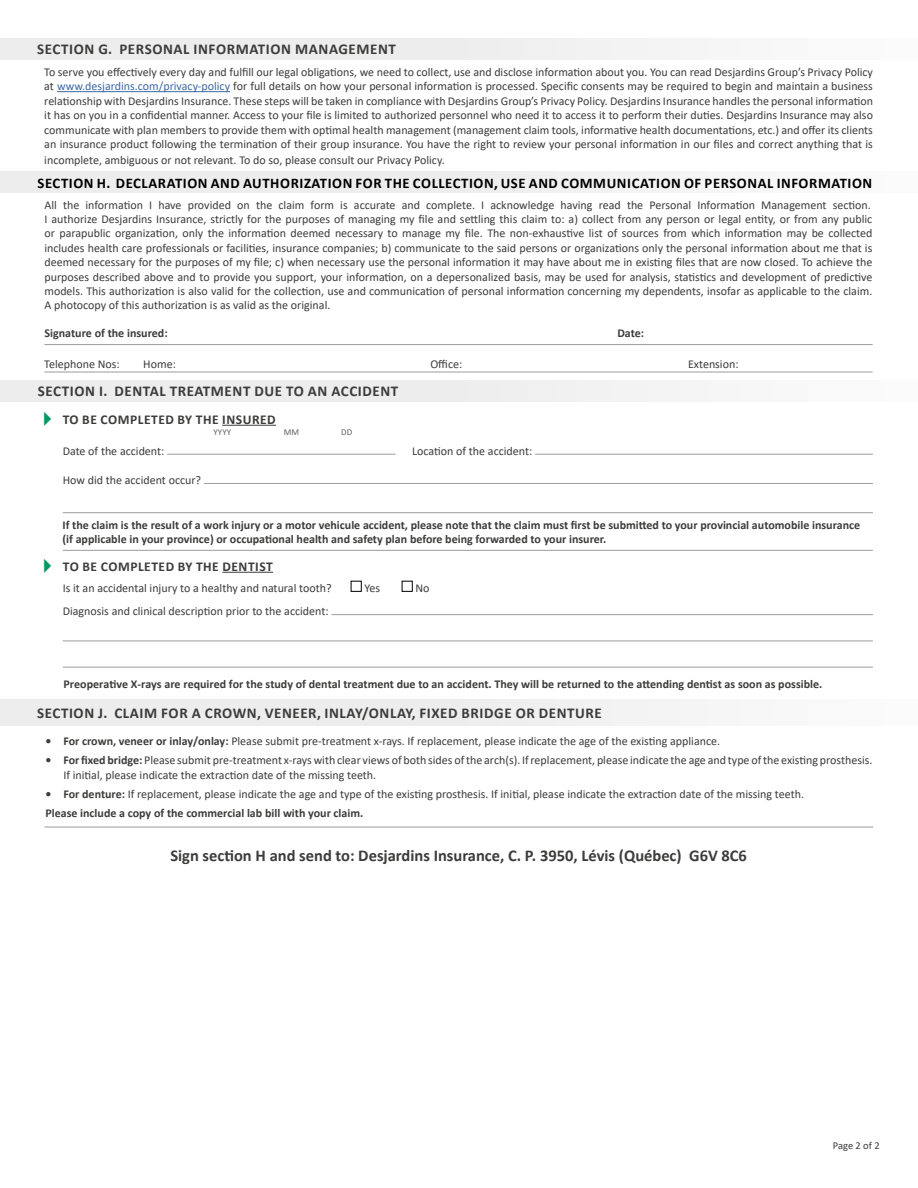
<style>
.page{position:relative;width:918px;height:1188px;background:#fff}
.page>*{position:absolute;margin:0;border:0;box-sizing:border-box;transform-origin:0 0}
.t1{font:700 16.5px "Calibri";color:#3c3c3b}
.t2{font:700 15px "Calibri";letter-spacing:.04em;color:#3c3c3b}
.t3{font:700 14.7px "Calibri";letter-spacing:.04em;color:#000}
.t4{font:700 13.5px "Calibri";letter-spacing:.04em;color:#3c3c3b}
.t5{font:12px/14.4px "Calibri";color:#3c3c3b}
.t6{font:700 12px/13.5px "Calibri";color:#3c3c3b}
.t7{font:10.5px "Calibri";letter-spacing:-.005em;color:#3c3c3b}
.t8{font:9px "Calibri";color:#646363}
.s1{color:#3f68a5}
.s2{font-weight:700}
</style>
<div class="page">
<div style="left:0;top:172px;width:918px;height:21px;background:#ededed"></div>
<div style="left:0;top:38px;width:918px;height:21px;background:#ededed"></div>
<div style="left:0;top:381px;width:918px;height:21px;background:#ededed"></div>
<hr style="left:44px;top:344px;width:829px;height:1px;background:#9d9d9c">
<div style="left:0;top:700px;width:918px;height:26px;background:#ededed"></div>
<hr style="left:44px;top:827px;width:829px;height:1px;background:#9d9d9c">
<hr style="left:167px;top:454px;width:229px;height:1px;background:#9d9d9c">
<hr style="left:535px;top:454px;width:338px;height:1px;background:#9d9d9c">
<hr style="left:204px;top:483px;width:669px;height:1px;background:#9d9d9c">
<hr style="left:63px;top:512px;width:810px;height:1px;background:#9d9d9c">
<hr style="left:222px;top:425px;width:54px;height:1px;background:#3c3c3b">
<hr style="left:63px;top:550px;width:810px;height:1px;background:#9d9d9c">
<div style="left:351px;top:581px;width:11px;height:11px;border:1px solid #000"></div>
<div style="left:402px;top:581px;width:11px;height:11px;border:1px solid #000"></div>
<hr style="left:331px;top:614px;width:542px;height:1px;background:#9d9d9c">
<hr style="left:63px;top:641px;width:810px;height:1px;background:#9d9d9c">
<hr style="left:63px;top:667px;width:810px;height:1px;background:#9d9d9c">
<hr style="left:222px;top:572px;width:51px;height:1px;background:#3c3c3b">
<hr style="left:57px;top:91px;width:173px;height:1px;background:#3f68a5">
<hr style="left:44px;top:372px;width:829px;height:1px;background:#9d9d9c">
<p class="t2" style="left:37px;top:38px;width:360px">SECTION G. PERSONAL INFORMATION MANAGEMENT</p>
<p class="t5" style="left:44px;top:64px;width:830px;text-align:justify">To serve you effectively every day and fulfill our legal obligations, we need to collect, use and disclose information about you. You can read Desjardins Group’s Privacy Policy at <span class="s1">www.desjardins.com/privacy-policy</span> for full details on how your personal information is processed. Specific consents may be required to begin and maintain a business relationship with Desjardins Insurance. These steps will be taken in compliance with Desjardins Group’s Privacy Policy. Desjardins Insurance handles the personal information it has on you in a confidential manner. Access to your file is limited to authorized personnel who need it to access it to perform their duties. Desjardins Insurance may also communicate with plan members to provide them with optimal health management (management claim tools, informative health documentations, etc.) and offer its clients an insurance product following the termination of their group insurance. You have the right to review your personal information in our files and correct anything that is</p>
<p class="t5" style="left:44px;top:153px;width:402px">incomplete, ambiguous or not relevant. To do so, please consult our Privacy Policy.</p>
<p class="t3" style="left:38px;top:173px;width:836px">SECTION H. DECLARATION AND AUTHORIZATION FOR THE COLLECTION, USE AND COMMUNICATION OF PERSONAL INFORMATION</p>
<p class="t5" style="left:44px;top:197px;width:830px">All the information I have provided on the claim form is accurate and complete. I acknowledge having read the Personal Information Management section.<br>I authorize Desjardins Insurance, strictly for the purposes of managing my file and settling this claim to: a) collect from any person or legal entity, or from any public or parapublic organization, only the information deemed necessary to manage my file. The non-exhaustive list of sources from which information may be collected includes health care professionals or facilities, insurance companies; b) communicate to the said persons or organizations only the personal information about me that is deemed necessary for the purposes of my file; c) when necessary use the personal information it may have about me in existing files that are now closed. To achieve the purposes described above and to provide you support, your information, on a depersonalized basis, may be used for analysis, statistics and development of predictive models. This authorization is also valid for the collection, use and communication of personal information concerning my dependents, insofar as applicable to the claim.<br>A photocopy of this authorization is as valid as the original.</p>
<p class="t6" style="left:44px;top:326px;width:125px">Signature of the insured:</p>
<p class="t6" style="left:617px;top:326px;width:28px">Date:</p>
<p class="t5" style="left:44px;top:356px;width:77px">Telephone Nos:</p>
<p class="t5" style="left:143px;top:356px;width:34px">Home:</p>
<p class="t5" style="left:430px;top:356px;width:33px">Office:</p>
<p class="t5" style="left:688px;top:356px;width:52px">Extension:</p>
<p class="t2" style="left:38px;top:381px;width:362px">SECTION I. DENTAL TREATMENT DUE TO AN ACCIDENT</p>
<p class="t4" style="left:63px;top:410px;width:215px">TO BE COMPLETED BY THE INSURED</p>
<p class="t8" style="left:214px;top:426px;width:19px">YYYY</p>
<p class="t8" style="left:284px;top:426px;width:17px">MM</p>
<p class="t8" style="left:341px;top:426px;width:13px">DD</p>
<p class="t5" style="left:63px;top:443px;width:103px">Date of the accident:</p>
<p class="t5" style="left:412px;top:443px;width:122px">Location of the accident:</p>
<p class="t5" style="left:63px;top:472px;width:140px">How did the accident occur?</p>
<p class="t6" style="left:63px;top:519px;width:799px">If the claim is the result of a work injury or a motor vehicule accident, please note that the claim must first be submitted to your provincial automobile insurance (if applicable in your province) or occupational health and safety plan before being forwarded to your insurer.</p>
<p class="t5" style="left:63px;top:580px;width:270px">Is it an accidental injury to a healthy and natural tooth?</p>
<p class="t5" style="left:364px;top:580px;width:17px">Yes</p>
<p class="t5" style="left:415px;top:580px;width:16px">No</p>
<p class="t5" style="left:63px;top:604px;width:267px">Diagnosis and clinical description prior to the accident:</p>
<p class="t4" style="left:63px;top:557px;width:211px">TO BE COMPLETED BY THE DENTIST</p>
<p class="t6" style="left:64px;top:677px;width:760px">Preoperative X-rays are required for the study of dental treatment due to an accident. They will be returned to the attending dentist as soon as possible.</p>
<p class="t2" style="left:37px;top:702px;width:566px">SECTION J. CLAIM FOR A CROWN, VENEER, INLAY/ONLAY, FIXED BRIDGE OR DENTURE</p>
<p class="t5" style="left:45px;top:733px;width:676px"><span class="s2">• For crown, veneer or inlay/onlay:</span> Please submit pre-treatment x-rays. If replacement, please indicate the age of the existing appliance.</p>
<p class="t5" style="left:63px;top:752px;width:811px;line-height:15px;text-indent:-18px"><span class="s2">• For fixed bridge:</span> Please submit pre-treatment x-rays with clear views of both sides of the arch(s). If replacement, please indicate the age and type of the existing prosthesis.<br>If initial, please indicate the extraction date of the missing teeth.</p>
<p class="t5" style="left:45px;top:784px;width:760px;line-height:19.2px"><span class="s2">• For denture:</span> If replacement, please indicate the age and type of the existing prosthesis. If initial, please indicate the extraction date of the missing teeth.<br><span class="s2">Please include a copy of the commercial lab bill with your claim.</span></p>
<h1 class="t1" style="left:170px;top:844px;width:578px">Sign section H and send to: Desjardins Insurance, C. P. 3950, Lévis (Québec) G6V 8C6</h1>
<p class="t7" style="left:833px;top:1138px;width:48px">Page 2 of 2</p>
</div>
